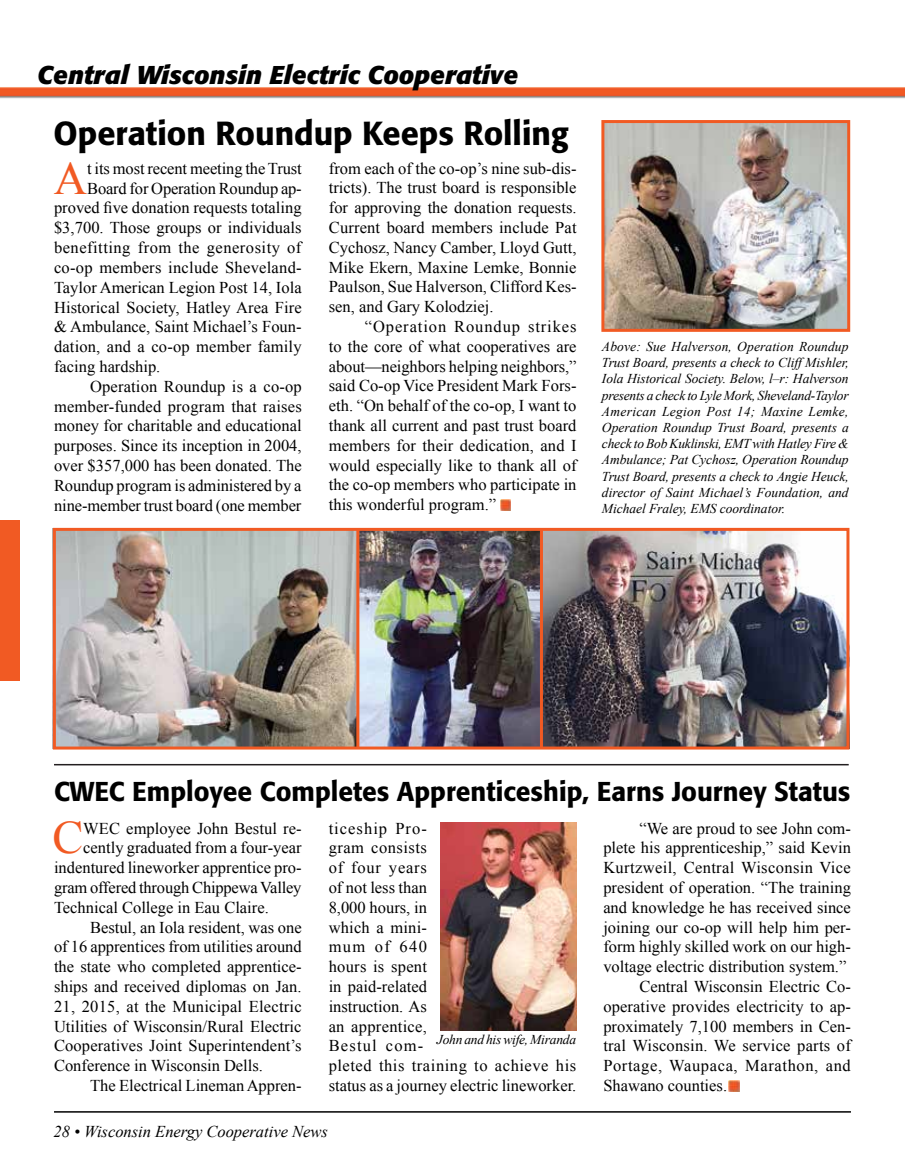
<style>
.page{position:relative;width:905px;height:1175px;background:#fff}
.page>*{position:absolute;margin:0;border:0;box-sizing:border-box;transform-origin:0 0}
.t1{font:46.35px "Times New Roman";color:#f15a23}
.t2{font:500 33px "Formata";color:#000}
.t3{font:500 27px "Formata";color:#000}
.t4{font:italic 700 25.5px "Formata";color:#000}
.t5{font:16.5px/19.8px "Times New Roman";color:#000;text-align:justify}
.t6{font:italic 16.5px "Times New Roman";color:#000}
.t7{font:16.5px "Times New Roman";letter-spacing:.03em;color:#000}
.t8{font:16.5px "Times New Roman";letter-spacing:.02em;color:#000}
.t9{font:16.5px "Times New Roman";letter-spacing:.035em;color:#000}
.t10{font:italic 13.5px/16.2px "Times New Roman";letter-spacing:-.005em;color:#000;text-align:justify}
</style>
<div class="page">
<img style="left:0;top:87px;width:904px;height:35px">
<hr style="left:54px;top:1111px;width:796px;height:1px;background:#000">
<div style="left:0;top:520px;width:19px;height:160px;background:#f15a23"></div>
<img style="left:440px;top:822px;width:136px;height:208px">
<img style="left:605px;top:124px;width:241px;height:204px">
<div style="left:601px;top:120px;width:249px;height:212px;border:3px solid #f15a23"></div>
<img style="left:57px;top:532px;width:788px;height:213px">
<svg style="left:500px;top:500px;width:11px;height:11px"></svg>
<svg style="left:728px;top:1080px;width:11px;height:11px"></svg>
<hr style="left:54px;top:764px;width:794px;height:1px;background:#231f20">
<div style="left:53px;top:528px;width:796px;height:221px;border:3px solid #f15a23"></div>
<hr style="left:356px;top:528px;width:3px;height:220px;background:#f15a23">
<hr style="left:540px;top:528px;width:3px;height:220px;background:#f15a23">
<h3 class="t4" style="left:37px;top:59px;width:482px">Central Wisconsin Electric Cooperative</h3>
<h2 class="t2" style="left:54px;top:113px;width:516px">Operation Roundup Keeps Rolling</h2>
<p class="t5" style="left:329px;top:158px;width:249px">from each of the co-op’s nine sub-dis&shy;tricts). The trust board is responsible for approving the donation requests.<br>Current board members include Pat Cychosz, Nancy Camber, Lloyd Gutt, Mike Ekern, Maxine Lemke, Bonnie Paulson, Sue Halverson, Clifford Kes&shy;sen, and Gary Kolodziej.</p>
<p class="t5" style="left:329px;top:316px;width:249px;text-indent:36px">“Operation Roundup strikes to the core of what cooperatives are about—neighbors helping neighbors,” said Co-op Vice President Mark Fors&shy;eth. “On behalf of the co-op, I want to thank all current and past trust board members for their dedication, and I would especially like to thank all of the co-op members who participate in this wonderful program.”</p>
<h1 class="t1" style="left:54px;top:147px;width:35px">A</h1>
<p class="t5" style="left:87px;top:158px;width:216px">t its most recent meeting the Trust</p>
<p class="t5" style="left:87px;top:178px;width:216px">Board for Operation Roundup ap-</p>
<p class="t5" style="left:54px;top:198px;width:249px">proved five donation requests totaling</p>
<p class="t5" style="left:54px;top:218px;width:249px">$3,700. Those groups or individuals</p>
<p class="t7" style="left:54px;top:236px;width:249px">benefitting from the generosity of</p>
<p class="t5" style="left:54px;top:257px;width:249px">co-op members include Sheveland-</p>
<p class="t5" style="left:54px;top:277px;width:249px">Taylor American Legion Post 14, Iola</p>
<p class="t5" style="left:54px;top:297px;width:249px">Historical Society, Hatley Area Fire</p>
<p class="t5" style="left:54px;top:317px;width:249px">&amp; Ambulance, Saint Michael’s Foun-</p>
<p class="t5" style="left:54px;top:336px;width:249px">dation, and a co-op member family</p>
<p class="t5" style="left:54px;top:356px;width:108px">facing hardship.</p>
<p class="t5" style="left:90px;top:376px;width:213px">Operation Roundup is a co-op</p>
<p class="t5" style="left:54px;top:396px;width:249px">member-funded program that raises</p>
<p class="t5" style="left:54px;top:416px;width:249px">money for charitable and educational</p>
<p class="t5" style="left:54px;top:435px;width:249px">purposes. Since its inception in 2004,</p>
<p class="t5" style="left:54px;top:455px;width:249px">over $357,000 has been donated. The</p>
<p class="t5" style="left:54px;top:475px;width:249px">Roundup program is administered by a</p>
<p class="t5" style="left:54px;top:495px;width:249px">nine-member trust board (one member</p>
<p class="t10" style="left:602px;top:338px;width:248px">Above: Sue Halverson, Operation Roundup Trust Board, presents a check to Cliff Mishler, Iola Historical Society. Below, l–r: Halverson presents a check to Lyle Mork, Sheveland-Taylor American Legion Post 14; Maxine Lemke, Operation Roundup Trust Board, presents a check to Bob Kuklinski, EMT with Hatley Fire &amp; Ambulance; Pat Cychosz, Operation Roundup Trust Board, presents a check to Angie Heuck, director of Saint Michael’s Foundation, and Michael Fraley, EMS coordinator.</p>
<h3 class="t3" style="left:54px;top:775px;width:797px">CWEC Employee Completes Apprenticeship, Earns Journey Status</h3>
<h1 class="t1" style="left:52px;top:806px;width:32px">C</h1>
<p class="t5" style="left:83px;top:818px;width:220px">WEC employee John Bestul re-</p>
<p class="t5" style="left:83px;top:837px;width:220px">cently graduated from a four-year</p>
<p class="t5" style="left:54px;top:857px;width:249px">indentured lineworker apprentice pro-</p>
<p class="t5" style="left:54px;top:877px;width:249px">gram offered through Chippewa Valley</p>
<p class="t5" style="left:54px;top:897px;width:216px">Technical College in Eau Claire.</p>
<p class="t5" style="left:90px;top:917px;width:213px">Bestul, an Iola resident, was one</p>
<p class="t5" style="left:54px;top:936px;width:249px">of 16 apprentices from utilities around</p>
<p class="t5" style="left:54px;top:956px;width:249px">the state who completed apprentice-</p>
<p class="t5" style="left:54px;top:976px;width:249px">ships and received diplomas on Jan.</p>
<p class="t5" style="left:54px;top:996px;width:249px">21, 2015, at the Municipal Electric</p>
<p class="t5" style="left:54px;top:1016px;width:249px">Utilities of Wisconsin/Rural Electric</p>
<p class="t5" style="left:54px;top:1035px;width:249px">Cooperatives Joint Superintendent’s</p>
<p class="t5" style="left:54px;top:1055px;width:210px">Conference in Wisconsin Dells.</p>
<p class="t5" style="left:90px;top:1075px;width:213px">The Electrical Lineman Appren-</p>
<p class="t5" style="left:329px;top:818px;width:249px;text-align:left">ticeship Pro-<br>gram consists<br>of four years<br>of not less than<br>8,000 hours, in<br>which a mini-<br>mum of 640<br>hours is spent<br>in paid-related<br>instruction. As<br>an apprentice,<br>Bestul com-<br>pleted this training to achieve his status as a journey electric lineworker.</p>
<p class="t5" style="left:639px;top:818px;width:213px">“We are proud to see John com-</p>
<p class="t5" style="left:603px;top:837px;width:249px">plete his apprenticeship,” said Kevin</p>
<p class="t8" style="left:603px;top:856px;width:249px">Kurtzweil, Central Wisconsin Vice</p>
<p class="t5" style="left:603px;top:877px;width:249px">president of operation. “The training</p>
<p class="t5" style="left:603px;top:897px;width:249px">and knowledge he has received since</p>
<p class="t5" style="left:603px;top:917px;width:249px">joining our co-op will help him per-</p>
<p class="t5" style="left:603px;top:936px;width:249px">form highly skilled work on our high-</p>
<p class="t5" style="left:603px;top:956px;width:244px">voltage electric distribution system.”</p>
<p class="t5" style="left:639px;top:976px;width:213px">Central Wisconsin Electric Co-</p>
<p class="t5" style="left:603px;top:996px;width:249px">operative provides electricity to ap-</p>
<p class="t5" style="left:603px;top:1016px;width:249px">proximately 7,100 members in Cen-</p>
<p class="t5" style="left:603px;top:1035px;width:249px">tral Wisconsin. We service parts of</p>
<p class="t9" style="left:603px;top:1054px;width:249px">Portage, Waupaca, Marathon, and</p>
<p class="t5" style="left:603px;top:1075px;width:125px">Shawano counties.</p>
<p class="t10" style="left:437px;top:1031px;width:141px">John and his wife, Miranda</p>
<p class="t6" style="left:54px;top:1120px;width:276px">28 • Wisconsin Energy Cooperative News</p>
</div>
